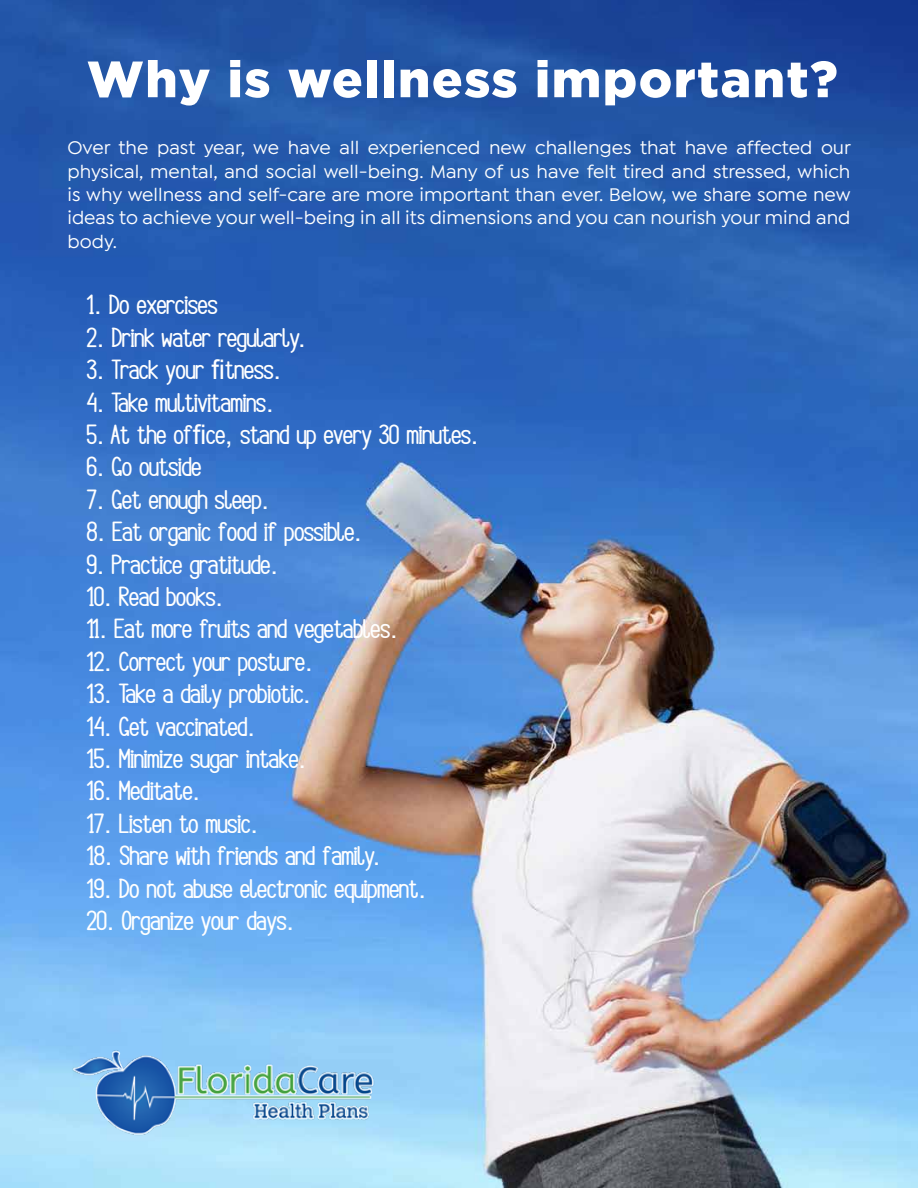
<style>
.page{position:relative;width:918px;height:1188px;background:#fff}
.page>*{position:absolute;margin:0;border:0;box-sizing:border-box;transform-origin:0 0}
.t1{font:900 51px "Gotham";letter-spacing:.03em;color:#fff}
.t2{font:27px "Argocksaz Bold viper 78";color:#fff}
.t3{font:500 19.5px/23.4px "Isidora Sans";color:#fff;text-align:justify}
</style>
<div class="page">
<img style="left:1px;top:0;width:917px;height:1188px">
<img style="left:0;top:0;width:1px;height:1188px">
<img style="left:42px;top:1016px;width:382px;height:139px">
<h1 class="t1" style="left:87px;top:50px;width:752px">Why is wellness important?</h1>
<p class="t3" style="left:68px;top:136px;width:785px">Over the past year, we have all experienced new challenges that have affected our physical, mental, and social well-being. Many of us have felt tired and stressed, which is why wellness and self-care are more important than ever. Below, we share some new ideas to achieve your well-being in all its dimensions and you can nourish your mind and body.</p>
<p class="t2" style="left:87px;top:287px;width:132px">1. Do exercises</p>
<p class="t2" style="left:87px;top:320px;width:220px">2. Drink water regularly.</p>
<p class="t2" style="left:87px;top:352px;width:196px">3. Track your fitness.</p>
<p class="t2" style="left:87px;top:384px;width:188px">4. Take multivitamins.</p>
<p class="t2" style="left:87px;top:417px;width:393px">5. At the office, stand up every 30 minutes.</p>
<p class="t2" style="left:87px;top:449px;width:116px">6. Go outside</p>
<p class="t2" style="left:87px;top:482px;width:184px">7. Get enough sleep.</p>
<p class="t2" style="left:87px;top:514px;width:276px">8. Eat organic food if possible.</p>
<p class="t2" style="left:87px;top:546px;width:192px">9. Practice gratitude.</p>
<p class="t2" style="left:87px;top:579px;width:138px">10. Read books.</p>
<p class="t2" style="left:87px;top:611px;width:312px">11. Eat more fruits and vegetables.</p>
<p class="t2" style="left:87px;top:644px;width:227px">12. Correct your posture.</p>
<p class="t2" style="left:87px;top:676px;width:225px">13. Take a daily probiotic.</p>
<p class="t2" style="left:87px;top:708px;width:169px">14. Get vaccinated.</p>
<p class="t2" style="left:87px;top:741px;width:221px">15. Minimize sugar intake.</p>
<p class="t2" style="left:87px;top:773px;width:115px">16. Meditate.</p>
<p class="t2" style="left:87px;top:806px;width:172px">17. Listen to music.</p>
<p class="t2" style="left:87px;top:838px;width:295px">18. Share with friends and family.</p>
<p class="t2" style="left:87px;top:870px;width:341px">19. Do not abuse electronic equipment.</p>
<p class="t2" style="left:87px;top:903px;width:209px">20. Organize your days.</p>
</div>
